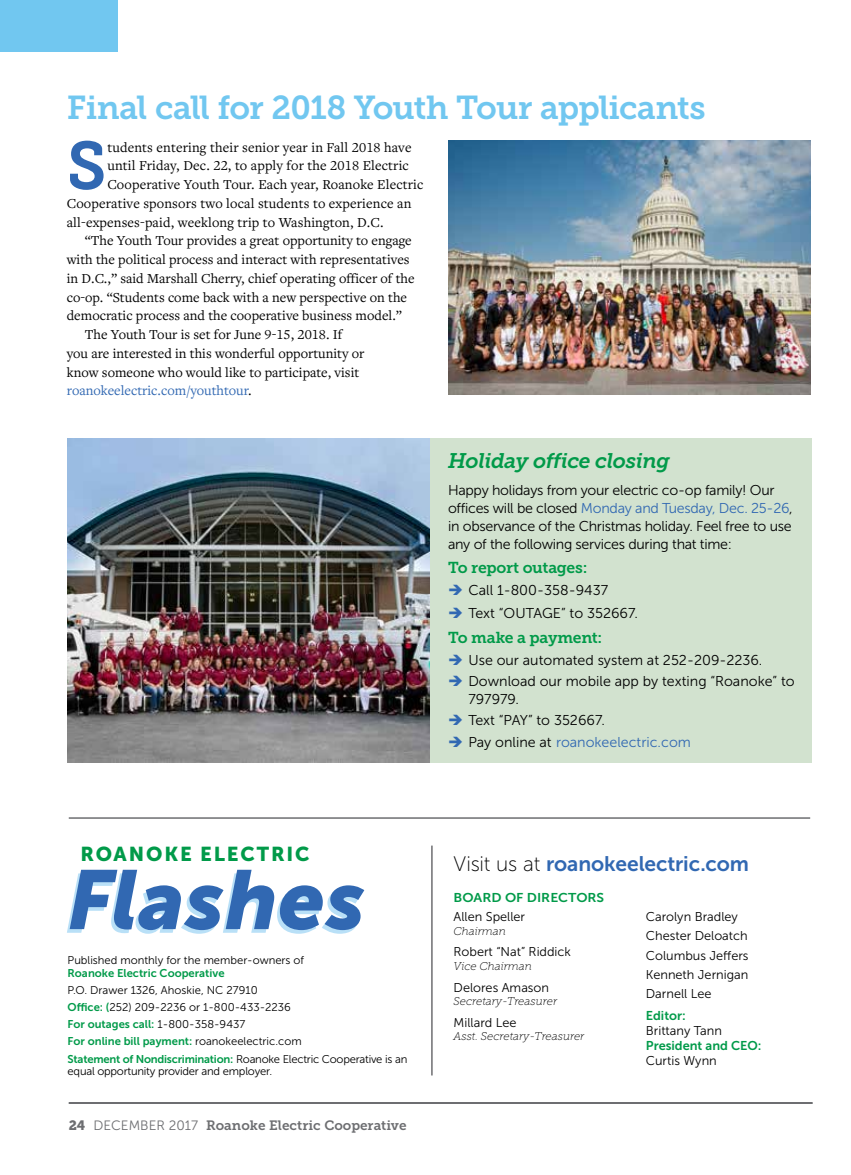
<style>
.page{position:relative;width:851px;height:1175px;background:#fff}
.page>*{position:absolute;margin:0;border:0;box-sizing:border-box;transform-origin:0 0}
.t1{font:italic 82.95px "Museo Sans 900";letter-spacing:.005em;color:#3168b2}
.t2{font:67.05px "Museo Slab 700";color:#3168b2}
.t3{font:33px "Museo Slab 700";letter-spacing:-.025em;color:#71c7f0}
.t4{font:21px "Museo Sans 700";letter-spacing:-.005em;color:#3168b2}
.t5{font:italic 21px "Museo Slab 700";letter-spacing:-.02em;color:#019a49}
.t6{font:19.95px "Museo Sans 900";letter-spacing:.09em;color:#019a49}
.t7{font:15.75px "Museo Slab 700";letter-spacing:-.02em;color:#019a49}
.t8{font:14.25px "Freight Text Pro";color:#000}
.t9{font:14.25px/18px "Museo Sans 300";letter-spacing:-.02em;color:#000}
.t10{font:14.25px/17.2px "Museo Sans 300";color:#000}
.t11{font:14.25px "Museo Sans 300";color:#3168b2}
.t12{font:14.25px "Freight Text Pro";color:#3168b2}
.t13{font:13.5px "Museo Slab 700";color:#6d6e71}
.t14{font:12.75px/19.4px "Museo Sans 300";color:#000}
.t15{font:12.75px "Museo Sans 700";color:#019a49}
.t16{font:12.75px "Museo Sans 700";color:#019a49;scale:1.08 1}
.t17{font:11.25px/17.2px "Museo Sans 300";color:#000}
.t18{font:11.25px/17.2px "Museo Sans 700";color:#019a49}
.t19{font:11.25px/12.8px "Museo Sans 300";letter-spacing:-.02em;color:#000}
.t20{font:italic 11.25px "Museo Slab 100";color:#000}
.s1{color:#000}
.s2{font-family:"Museo Sans 700";color:#019a49}
.s3{font-family:"Museo Sans 300";color:#000}
.s4{font-family:"Museo Slab 900"}
.s5{font-family:"Museo Sans 300"}
.s6{color:#3168b2}
.s7{font-family:"Museo Sans 100";color:#000}
</style>
<div class="page">
<div style="left:0;top:0;width:118px;height:52px;background:#71c7f0"></div>
<hr style="left:431px;top:845px;width:1px;height:230px;background:#6d6e71">
<hr style="left:69px;top:1102px;width:743px;height:1px;background:#6d6e71">
<hr style="left:69px;top:817px;width:741px;height:1px;background:#6d6e71">
<div style="left:429px;top:438px;width:382px;height:324px;background:#d2e2cf"></div>
<img style="left:68px;top:438px;width:361px;height:324px">
<img style="left:448px;top:140px;width:362px;height:254px">
<h3 class="t3" style="left:67px;top:89px;width:640px">Final call for 2018 Youth Tour applicants</h3>
<h2 class="t2" style="left:67px;top:128px;width:41px">S</h2>
<p class="t8" style="left:107px;top:138px;width:305px">tudents entering their senior year in Fall 2018 have</p>
<p class="t8" style="left:107px;top:156px;width:303px">until Friday, Dec. 22, to apply for the 2018 Electric</p>
<p class="t8" style="left:107px;top:175px;width:317px">Cooperative Youth Tour. Each year, Roanoke Electric</p>
<p class="t8" style="left:67px;top:194px;width:346px">Cooperative sponsors two local students to experience an</p>
<p class="t8" style="left:67px;top:213px;width:318px">all-expenses-paid, weeklong trip to Washington, D.C.</p>
<p class="t8" style="left:85px;top:231px;width:328px">“The Youth Tour provides a great opportunity to engage</p>
<p class="t8" style="left:67px;top:250px;width:344px">with the political process and interact with representatives</p>
<p class="t8" style="left:67px;top:269px;width:349px">in D.C.,” said Marshall Cherry, chief operating officer of the</p>
<p class="t8" style="left:67px;top:288px;width:342px">co-op. “Students come back with a new perspective on the</p>
<p class="t8" style="left:67px;top:306px;width:336px">democratic process and the cooperative business model.”</p>
<p class="t8" style="left:85px;top:325px;width:259px">The Youth Tour is set for June 9-15, 2018. If</p>
<p class="t8" style="left:67px;top:344px;width:299px">you are interested in this wonderful opportunity or</p>
<p class="t8" style="left:67px;top:363px;width:294px">know someone who would like to participate, visit</p>
<p class="t12" style="left:67px;top:381px;width:186px">roanokeelectric.com/youthtour<span class="s1">.</span></p>
<h3 class="t6" style="left:80px;top:842px;width:231px">ROANOKE ELECTRIC</h3>
<h1 class="t1" style="left:67px;top:853px;width:299px">Flashes</h1>
<p class="t17" style="left:68px;top:951px;width:238px">Published monthly for the member-owners of</p>
<p class="t18" style="left:68px;top:964px;width:158px">Roanoke Electric Cooperative</p>
<p class="t17" style="left:68px;top:981px;width:225px">P.O. Drawer 1326, Ahoskie, NC 27910<br><span class="s2">Office: (</span>252) 209-2236 or 1-800-433-2236</p>
<p class="t18" style="left:68px;top:1015px;width:235px">For outages call: <span class="s3">1-800-358-9437<br></span>For online bill payment: <span class="s3">roanokeelectric.com</span></p>
<p class="t19" style="left:68px;top:1052px;width:341px"><span class="s2">Statement of Nondiscrimination:</span> Roanoke Electric Cooperative is an equal opportunity provider and employer.</p>
<p class="t13" style="left:69px;top:1118px;width:339px"><span class="s4">24</span> <span class="s5">DECEMBER 2017</span> Roanoke Electric Cooperative</p>
<h3 class="t5" style="left:448px;top:449px;width:223px">Holiday office closing</h3>
<p class="t9" style="left:448px;top:481px;width:346px">Happy holidays from your electric co-op family! Our offices will be closed <span class="s6">Monday and Tuesday, Dec. 25-26</span>, in observance of the Christmas holiday. Feel free to use any of the following services during that time:</p>
<p class="t7" style="left:448px;top:559px;width:141px">To report outages:</p>
<p class="t10" style="left:448px;top:581px;width:161px"><span class="s6">➔</span> Call 1-800-358-9437</p>
<p class="t10" style="left:448px;top:604px;width:191px"><span class="s6">➔</span> Text “OUTAGE” to 352667.</p>
<p class="t7" style="left:448px;top:629px;width:156px">To make a payment:</p>
<p class="t10" style="left:448px;top:651px;width:316px"><span class="s6">➔</span> Use our automated system at 252-209-2236.</p>
<p class="t10" style="left:468px;top:673px;width:328px;text-indent:-20px"><span class="s6">➔</span> Download our mobile app by texting “Roanoke” to<br>797979.</p>
<p class="t10" style="left:448px;top:712px;width:158px"><span class="s6">➔</span> Text “PAY” to 352667.</p>
<p class="t11" style="left:448px;top:734px;width:244px">➔ <span class="s1">Pay online at</span> roanokeelectric.com</p>
<h3 class="t4" style="left:453px;top:851px;width:297px"><span class="s7">Visit us at</span> roanokeelectric.com</h3>
<p class="t16" style="left:453px;top:890px;width:141px">BOARD OF DIRECTORS</p>
<p class="t14" style="left:453px;top:907px;width:73px">Allen Speller</p>
<p class="t20" style="left:453px;top:924px;width:54px">Chairman</p>
<p class="t14" style="left:453px;top:942px;width:119px">Robert “Nat” Riddick</p>
<p class="t20" style="left:453px;top:959px;width:80px">Vice Chairman</p>
<p class="t14" style="left:453px;top:977px;width:97px">Delores Amason</p>
<p class="t20" style="left:453px;top:995px;width:105px">Secretary-Treasurer</p>
<p class="t14" style="left:453px;top:1012px;width:64px">Millard Lee</p>
<p class="t20" style="left:453px;top:1030px;width:132px">Asst. Secretary-Treasurer</p>
<p class="t14" style="left:645px;top:907px;width:104px">Carolyn Bradley<br>Chester Deloatch<br>Columbus Jeffers<br>Kenneth Jernigan<br>Darnell Lee</p>
<p class="t15" style="left:645px;top:1008px;width:41px">Editor:</p>
<p class="t14" style="left:645px;top:1021px;width:78px">Brittany Tann</p>
<p class="t15" style="left:645px;top:1038px;width:117px">President and CEO:</p>
<p class="t14" style="left:645px;top:1051px;width:72px">Curtis Wynn</p>
</div>
